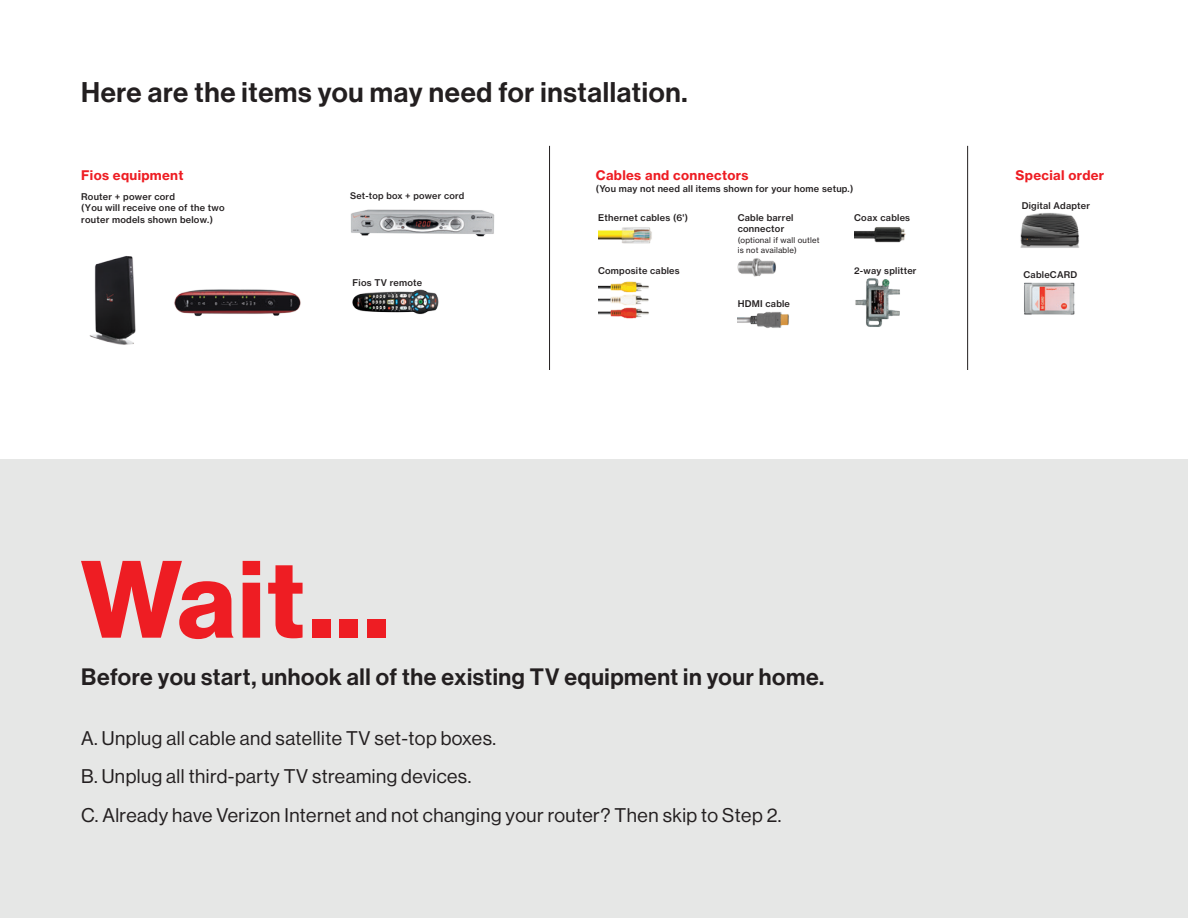
<style>
.page{position:relative;width:1188px;height:918px;background:#fff}
.page>*{position:absolute;margin:0;border:0;box-sizing:border-box;transform-origin:0 0}
.t1{font:107.4px "N Haas Grotesk DS Std 75 Bd";color:#ee1d23}
.t2{font:27.9px "N Haas Grotesk DS Std 65 Md";letter-spacing:.025em;color:#231f20}
.t3{font:23.25px "N Haas Grotesk DS Std 65 Md";letter-spacing:.025em;color:#231f20}
.t4{font:19.35px "N Haas Grotesk DS Std 55 Rg";letter-spacing:.025em;color:#231f20}
.t5{font:13.05px "N Haas Grotesk TX Std 75 Bd";letter-spacing:.025em;color:#ee1d23}
.t6{font:9.15px/11.9px "N Haas Grotesk TX Std 65 Md";letter-spacing:.025em;color:#231f20}
.t7{font:9px "N Haas Grotesk TX Std 65 Md";letter-spacing:.025em;color:#231f20}
.t8{font:7.8px/10.5px "N Haas Grotesk TX Std 55 Rg";letter-spacing:.025em;color:#231f20}
</style>
<div class="page">
<div style="left:0;top:459px;width:1188px;height:459px;background:#e6e7e6"></div>
<img style="left:854px;top:227px;width:52px;height:16px">
<img style="left:598px;top:227px;width:54px;height:17px">
<img style="left:738px;top:258px;width:38px;height:19px">
<img style="left:855px;top:278px;width:45px;height:49px">
<img style="left:1020px;top:213px;width:59px;height:35px">
<img style="left:1024px;top:282px;width:51px;height:33px">
<img style="left:352px;top:289px;width:87px;height:26px">
<img style="left:738px;top:312px;width:51px;height:16px">
<hr style="left:549px;top:146px;width:1px;height:224px;background:#231f20">
<hr style="left:967px;top:146px;width:1px;height:224px;background:#231f20">
<img style="left:598px;top:281px;width:51px;height:38px">
<img style="left:174px;top:289px;width:127px;height:28px">
<img style="left:89px;top:256px;width:47px;height:89px">
<img style="left:351px;top:209px;width:144px;height:28px">
<p class="t2" style="left:81px;top:77px;width:608px">Here are the items you may need for installation.</p>
<p class="t5" style="left:81px;top:167px;width:104px">Fios equipment</p>
<p class="t6" style="left:81px;top:190px;width:145px">Router + power cord<br>(You will receive one of the two router models shown below.)</p>
<p class="t7" style="left:350px;top:191px;width:116px">Set-top box + power cord</p>
<p class="t6" style="left:353px;top:277px;width:71px">Fios TV remote</p>
<p class="t5" style="left:596px;top:167px;width:154px">Cables and connectors</p>
<p class="t5" style="left:1016px;top:167px;width:90px">Special order</p>
<p class="t6" style="left:596px;top:183px;width:259px">(You may not need all items shown for your home setup.)</p>
<p class="t6" style="left:1022px;top:199px;width:70px">Digital Adapter</p>
<p class="t6" style="left:598px;top:211px;width:91px">Ethernet cables (6')</p>
<p class="t6" style="left:738px;top:211px;width:57px">Cable barrel</p>
<p class="t6" style="left:854px;top:211px;width:57px">Coax cables</p>
<p class="t6" style="left:738px;top:223px;width:48px">connector</p>
<p class="t8" style="left:738px;top:235px;width:83px">(optional if wall outlet is not available)</p>
<p class="t6" style="left:854px;top:265px;width:64px">2-way splitter</p>
<p class="t6" style="left:598px;top:265px;width:83px">Composite cables</p>
<p class="t6" style="left:738px;top:298px;width:54px">HDMI cable</p>
<p class="t6" style="left:1024px;top:268px;width:55px">CableCARD</p>
<p class="t1" style="left:81px;top:537px;width:310px">Wait...</p>
<p class="t3" style="left:81px;top:663px;width:745px">Before you start, unhook all of the existing TV equipment in your home.</p>
<p class="t4" style="left:81px;top:727px;width:416px">A. Unplug all cable and satellite TV set-top boxes.</p>
<p class="t4" style="left:81px;top:766px;width:392px">B. Unplug all third-party TV streaming devices.</p>
<p class="t4" style="left:81px;top:804px;width:702px">C. Already have Verizon Internet and not changing your router? Then skip to Step 2.</p>
</div>
